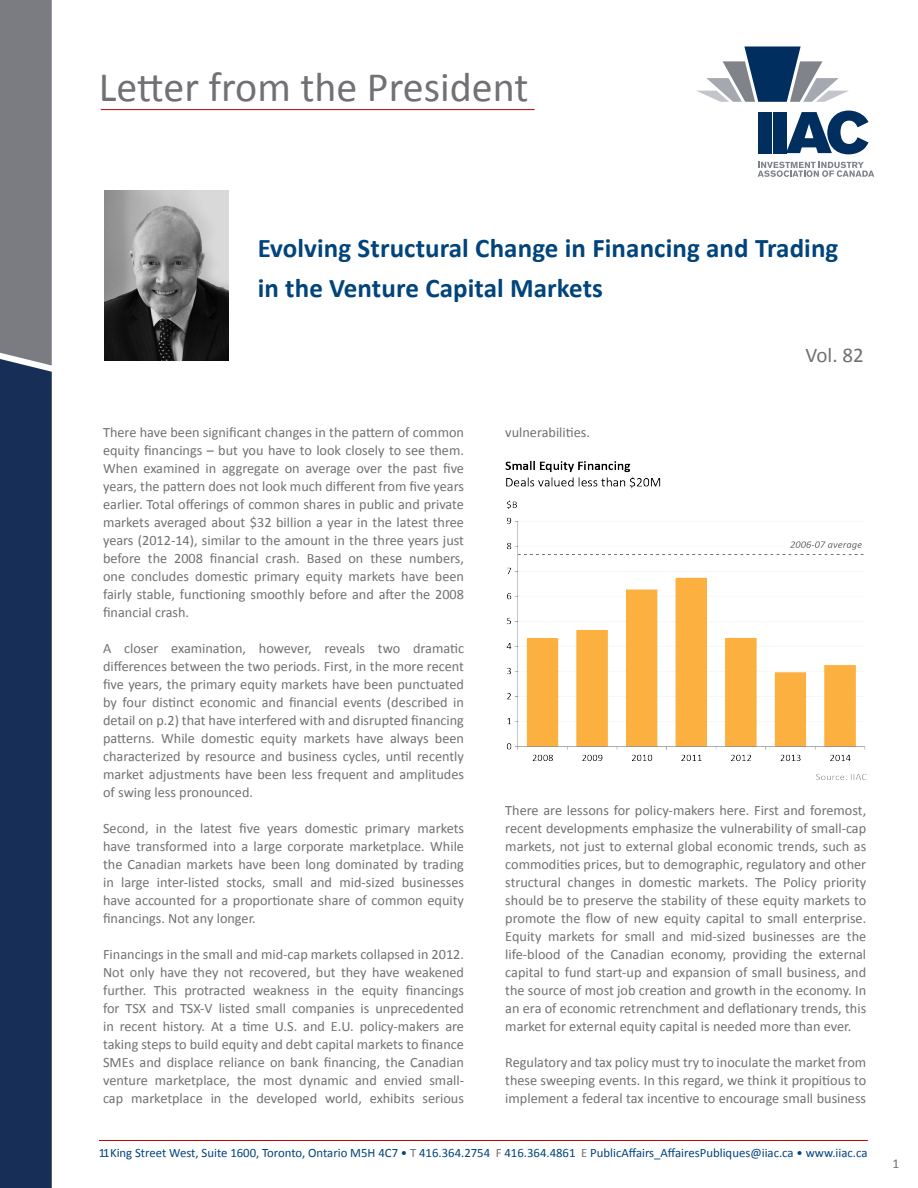
<style>
.page{position:relative;width:918px;height:1188px;background:#fff}
.page>*{position:absolute;margin:0;border:0;box-sizing:border-box;transform-origin:0 0}
.t1{font:42px "Calibri";color:#717074}
.t2{font:700 27px "Calibri";letter-spacing:.005em;color:#00447b}
.t3{font:21px "Calibri";color:#717074}
.t4{font:14.25px/18px "Calibri";color:#717074;text-align:justify}
.t5{font:13.5px "Calibri";color:#717074}
.t6{font:12.75px "Calibri";color:#00447b}
.s1{color:#717074}
</style>
<div class="page">
<hr style="left:99px;top:1140px;width:769px;height:1px;background:#c00000">
<svg style="left:0;top:0;width:52px;height:1188px;background:#374865"></svg>
<hr style="left:101px;top:109px;width:434px;height:1px;background:#c00000">
<img style="left:105px;top:190px;width:124px;height:171px">
<svg style="left:696px;top:46px;width:153px;height:56px"></svg>
<svg style="left:758px;top:162px;width:116px;height:15px"></svg>
<div style="left:758px;top:112px;width:13px;height:41px;background:#002e5e"></div>
<div style="left:774px;top:112px;width:13px;height:41px;background:#002e5e"></div>
<svg style="left:786px;top:111px;width:83px;height:43px"></svg>
<img style="left:506px;top:460px;width:361px;height:320px">
<p class="t1" style="left:99px;top:61px;width:431px">Letter from the President</p>
<p class="t2" style="left:258px;top:231px;width:582px">Evolving Structural Change in Financing and Trading</p>
<p class="t2" style="left:258px;top:270px;width:347px">in the Venture Capital Markets</p>
<p class="t4" style="left:103px;top:423px;width:363px">There have been significant changes in the pattern of common equity financings – but you have to look closely to see them.<br>When examined in aggregate on average over the past five years, the pattern does not look much different from five years earlier. Total offerings of common shares in public and private markets averaged about $32 billion a year in the latest three years (2012-14), similar to the amount in the three years just before the 2008 financial crash. Based on these numbers, one concludes domestic primary equity markets have been fairly stable, functioning smoothly before and after the 2008 financial crash.</p>
<p class="t4" style="left:103px;top:639px;width:362px">A closer examination, however, reveals two dramatic differences between the two periods. First, in the more recent five years, the primary equity markets have been punctuated by four distinct economic and financial events (described in detail on p.2) that have interfered with and disrupted financing patterns. While domestic equity markets have always been characterized by resource and business cycles, until recently market adjustments have been less frequent and amplitudes of swing less pronounced.</p>
<p class="t4" style="left:103px;top:819px;width:362px">Second, in the latest five years domestic primary markets have transformed into a large corporate marketplace. While the Canadian markets have been long dominated by trading in large inter-listed stocks, small and mid-sized businesses have accounted for a proportionate share of common equity financings. Not any longer.</p>
<p class="t4" style="left:103px;top:945px;width:363px">Financings in the small and mid-cap markets collapsed in 2012.<br>Not only have they not recovered, but they have weakened further. This protracted weakness in the equity financings for TSX and TSX-V listed small companies is unprecedented in recent history. At a time U.S. and E.U. policy-makers are taking steps to build equity and debt capital markets to finance SMEs and displace reliance on bank financing, the Canadian venture marketplace, the most dynamic and envied small&shy;cap marketplace in the developed world, exhibits serious</p>
<p class="t4" style="left:505px;top:423px;width:86px">vulnerabilities.</p>
<p class="t3" style="left:805px;top:342px;width:60px">Vol. 82</p>
<p class="t4" style="left:505px;top:801px;width:362px">There are lessons for policy-makers here. First and foremost, recent developments emphasize the vulnerability of small-cap markets, not just to external global economic trends, such as commodities prices, but to demographic, regulatory and other structural changes in domestic markets. The Policy priority should be to preserve the stability of these equity markets to promote the flow of new equity capital to small enterprise.<br>Equity markets for small and mid-sized businesses are the life-blood of the Canadian economy, providing the external capital to fund start-up and expansion of small business, and the source of most job creation and growth in the economy. In an era of economic retrenchment and deflationary trends, this market for external equity capital is needed more than ever.</p>
<p class="t4" style="left:505px;top:1053px;width:362px">Regulatory and tax policy must try to inoculate the market from these sweeping events. In this regard, we think it propitious to implement a federal tax incentive to encourage small business</p>
<p class="t6" style="left:99px;top:1145px;width:770px">11 King Street West, Suite 1600, Toronto, Ontario M5H 4C7 • <span class="s1">T</span> 416.364.2754 <span class="s1">F</span> 416.364.4861 <span class="s1">E</span> PublicAffairs_AffairesPubliques@iiac.ca • www.iiac.ca</p>
<p class="t5" style="left:892px;top:1155px;width:8px">1</p>
</div>
